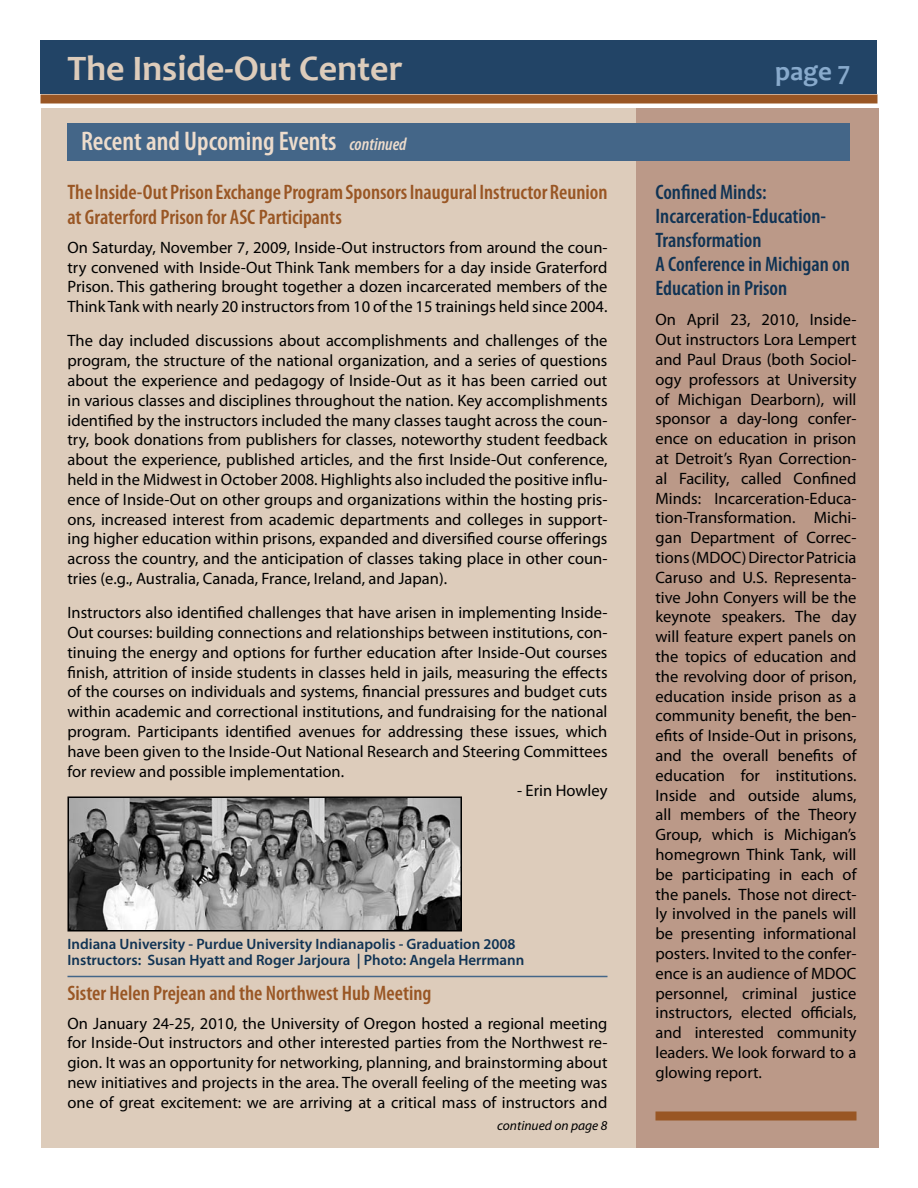
<style>
.page{position:relative;width:918px;height:1188px;background:#fff}
.page>*{position:absolute;margin:0;border:0;box-sizing:border-box;transform-origin:0 0}
.t1{font:700 36px "Candara";color:#dcb}
.t2{font:600 condensed 27px "Myriad Pro";color:#eddccc}
.t3{font:700 27px "Candara";color:#8ac}
.t4{font:600 condensed 21px/25.2px "Myriad Pro";color:#995624}
.t5{font:600 condensed 21px/24px "Myriad Pro";color:#103354}
.t6{font:16.5px/19.8px "Myriad Pro";color:#000;text-align:justify}
.t7{font:600 15px/16.5px "Myriad Pro";color:#103354}
.t8{font:italic 13.5px "Myriad Pro";color:#000}
.s1{font-style:italic;font-size:18px}
</style>
<div class="page">
<div style="left:42px;top:108px;width:594px;height:1040px;background:#dcb"></div>
<div style="left:636px;top:108px;width:243px;height:1040px;background:#b98"></div>
<div style="left:40px;top:94px;width:838px;height:10px;background:#995624"></div>
<div style="left:40px;top:40px;width:838px;height:54px;background:#246"></div>
<div style="left:656px;top:1112px;width:200px;height:8px;background:#995624"></div>
<div style="left:68px;top:123px;width:782px;height:37px;background:#468"></div>
<img style="left:71px;top:799px;width:388px;height:130px">
<div style="left:68px;top:796px;width:394px;height:136px;border:2px solid #000"></div>
<hr style="left:68px;top:976px;width:540px;height:1px;background:#468">
<h1 class="t1" style="left:68px;top:47px;width:337px">The Inside-Out Center</h1>
<h2 class="t3" style="left:775px;top:55px;width:77px">page 7</h2>
<h2 class="t2" style="left:81px;top:124px;width:327px">Recent and Upcoming Events <span class="s1">continued</span></h2>
<p class="t4" style="left:68px;top:179px;width:542px">The Inside-Out Prison Exchange Program Sponsors Inaugural Instructor Reunion at Graterford Prison for ASC Participants</p>
<p class="t6" style="left:68px;top:237px;width:542px">On Saturday, November 7, 2009, Inside-Out instructors from around the coun&shy;try convened with Inside-Out Think Tank members for a day inside Graterford Prison. This gathering brought together a dozen incarcerated members of the Think Tank with nearly 20 instructors from 10 of the 15 trainings held since 2004.</p>
<p class="t6" style="left:68px;top:331px;width:542px">The day included discussions about accomplishments and challenges of the program, the structure of the national organization, and a series of questions about the experience and pedagogy of Inside-Out as it has been carried out in various classes and disciplines throughout the nation. Key accomplishments identified by the instructors included the many classes taught across the coun&shy;try, book donations from publishers for classes, noteworthy student feedback about the experience, published articles, and the first Inside-Out conference, held in the Midwest in October 2008. Highlights also included the positive influ&shy;ence of Inside-Out on other groups and organizations within the hosting pris&shy;ons, increased interest from academic departments and colleges in support&shy;ing higher education within prisons, expanded and diversified course offerings across the country, and the anticipation of classes taking place in other coun&shy;tries (e.g., Australia, Canada, France, Ireland, and Japan).</p>
<p class="t6" style="left:68px;top:602px;width:542px">Instructors also identified challenges that have arisen in implementing Inside-Out courses: building connections and relationships between institutions, con&shy;tinuing the energy and options for further education after Inside-Out courses finish, attrition of inside students in classes held in jails, measuring the effects of the courses on individuals and systems, financial pressures and budget cuts within academic and correctional institutions, and fundraising for the national program. Participants identified avenues for addressing these issues, which have been given to the Inside-Out National Research and Steering Committees for review and possible implementation.</p>
<p class="t6" style="left:517px;top:781px;width:92px">- Erin Howley</p>
<p class="t7" style="left:68px;top:935px;width:458px">Indiana University - Purdue University Indianapolis - Graduation 2008<br>Instructors: Susan Hyatt and Roger Jarjoura | Photo: Angela Herrmann</p>
<p class="t4" style="left:68px;top:980px;width:365px">Sister Helen Prejean and the Northwest Hub Meeting</p>
<p class="t6" style="left:68px;top:1013px;width:542px">On January 24-25, 2010, the University of Oregon hosted a regional meeting for Inside-Out instructors and other interested parties from the Northwest re&shy;gion. It was an opportunity for networking, planning, and brainstorming about new initiatives and projects in the area. The overall feeling of the meeting was one of great excitement: we are arriving at a critical mass of instructors and</p>
<p class="t8" style="left:497px;top:1117px;width:112px">continued on page 8</p>
<p class="t5" style="left:656px;top:179px;width:196px">Confined Minds:<br>Incarceration-Education-<br>Transformation<br>A Conference in Michigan on<br>Education in Prison</p>
<p class="t6" style="left:656px;top:310px;width:203px">On April 23, 2010, Inside-Out instructors Lora Lempert and Paul Draus (both Sociol&shy;ogy professors at University of Michigan Dearborn), will sponsor a day-long confer&shy;ence on education in prison at Detroit’s Ryan Correction&shy;al Facility, called Confined Minds: Incarceration-Educa&shy;tion-Transformation. Michi&shy;gan Department of Correc&shy;tions (MDOC) Director Patricia Caruso and U.S. Representa&shy;tive John Conyers will be the keynote speakers. The day will feature expert panels on the topics of education and the revolving door of prison, education inside prison as a community benefit, the ben&shy;efits of Inside-Out in prisons, and the overall benefits of education for institutions.<br>Inside and outside alums, all members of the Theory Group, which is Michigan’s homegrown Think Tank, will be participating in each of the panels. Those not direct&shy;ly involved in the panels will be presenting informational posters. Invited to the confer&shy;ence is an audience of MDOC personnel, criminal justice instructors, elected officials, and interested community leaders. We look forward to a glowing report.</p>
</div>
